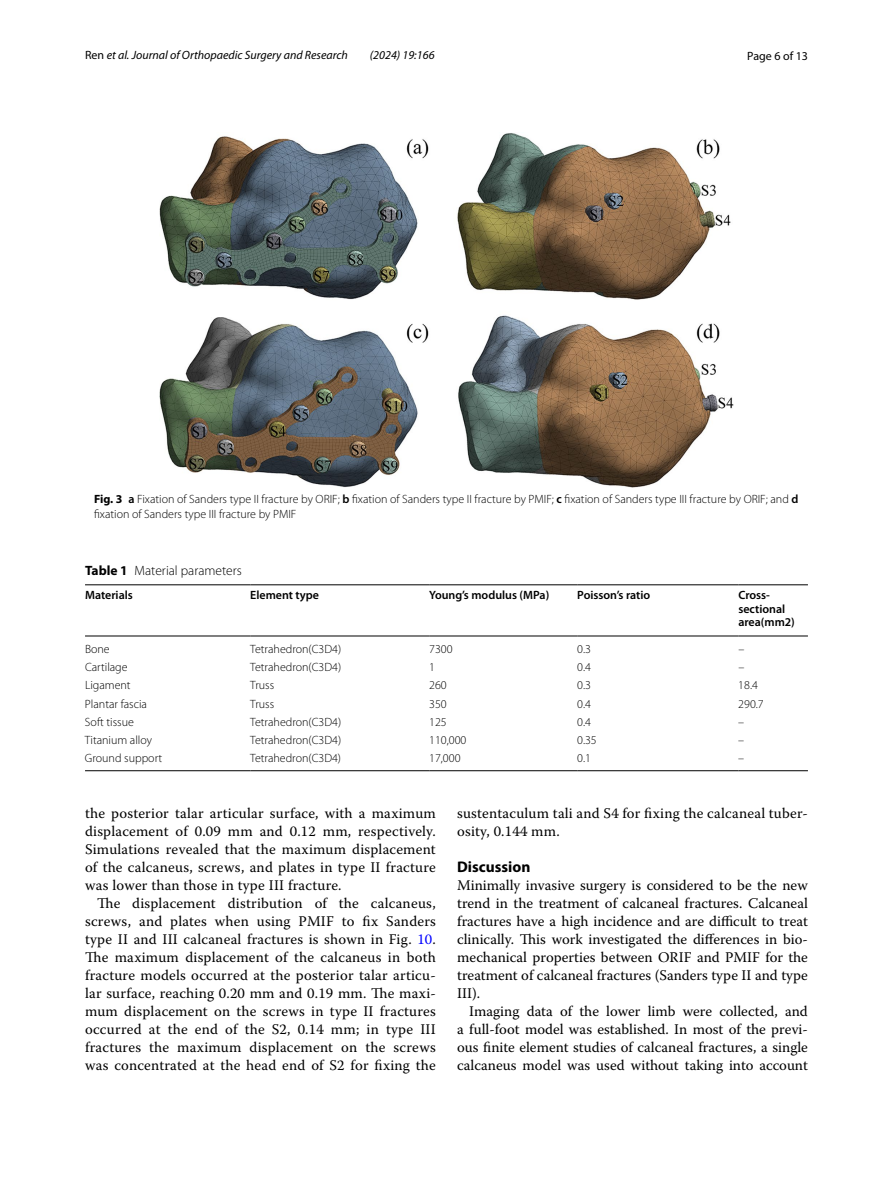
<style>
.page{position:relative;width:893px;height:1187px;background:#fff}
.page>*{position:absolute;margin:0;border:0;box-sizing:border-box;transform-origin:0 0}
.t1{font:700 15.45px "Myriad Pro";color:#000}
.t2{font:14.7px/18px "Warnock Pro";letter-spacing:.015em;color:#000;text-align:justify}
.t3{font:300 13.5px "Myriad Pro";color:#000}
.t4{font:300 12px/15px "Myriad Pro";color:#000}
.t5{font:600 12px/13.5px "Myriad Pro";color:#000}
.t6{font:italic 12px "Myriad Pro";color:#000}
.t7{font:12px "Myriad Pro";color:#000}
.s1{font-style:normal}
.s2{font-weight:700}
.s3{font-weight:600}
.s4{color:#00f}
</style>
<div class="page">
<img style="left:159px;top:133px;width:574px;height:354px">
<hr style="left:85px;top:584px;width:165px;height:1px;background:#000">
<hr style="left:85px;top:635px;width:165px;height:1px;background:#000">
<hr style="left:250px;top:584px;width:179px;height:1px;background:#000">
<hr style="left:250px;top:635px;width:179px;height:1px;background:#000">
<hr style="left:429px;top:584px;width:148px;height:1px;background:#000">
<hr style="left:429px;top:635px;width:148px;height:1px;background:#000">
<hr style="left:577px;top:584px;width:161px;height:1px;background:#000">
<hr style="left:577px;top:635px;width:161px;height:1px;background:#000">
<hr style="left:738px;top:584px;width:70px;height:1px;background:#000">
<hr style="left:738px;top:635px;width:70px;height:1px;background:#000">
<hr style="left:85px;top:770px;width:165px;height:1px;background:#000">
<hr style="left:250px;top:770px;width:179px;height:1px;background:#000">
<hr style="left:429px;top:770px;width:148px;height:1px;background:#000">
<hr style="left:577px;top:770px;width:161px;height:1px;background:#000">
<hr style="left:738px;top:770px;width:70px;height:1px;background:#000">
<p class="t6" style="left:85px;top:48px;width:264px"><span class="s1">Ren</span> et al. Journal of Orthopaedic Surgery and Research</p>
<p class="t6" style="left:370px;top:48px;width:66px">(2024) 19:166</p>
<p class="t7" style="left:747px;top:48px;width:62px">Page 6 of 13</p>
<p class="t4" style="left:94px;top:491px;width:706px"><span class="s2">Fig. 3</span> <span class="s3">a</span> Fixation of Sanders type II fracture by ORIF; <span class="s3">b</span> fixation of Sanders type II fracture by PMIF; <span class="s3">c</span> fixation of Sanders type III fracture by ORIF; and <span class="s3">d </span>fixation of Sanders type III fracture by PMIF</p>
<p class="t3" style="left:85px;top:563px;width:158px"><span class="s2">Table 1</span> Material parameters</p>
<p class="t5" style="left:85px;top:588px;width:49px">Materials</p>
<p class="t5" style="left:250px;top:588px;width:70px">Element type</p>
<p class="t5" style="left:429px;top:588px;width:122px">Young’s modulus (MPa)</p>
<p class="t5" style="left:577px;top:588px;width:75px">Poisson’s ratio</p>
<p class="t5" style="left:738px;top:588px;width:58px">Cross&shy;sectional area(mm2)</p>
<p class="t4" style="left:85px;top:641px;width:26px">Bone</p>
<p class="t4" style="left:250px;top:641px;width:92px">Tetrahedron(C3D4)</p>
<p class="t4" style="left:429px;top:641px;width:25px">7300</p>
<p class="t4" style="left:577px;top:641px;width:15px">0.3</p>
<p class="t4" style="left:738px;top:641px;width:7px">–</p>
<p class="t4" style="left:85px;top:660px;width:44px">Cartilage</p>
<p class="t4" style="left:250px;top:660px;width:92px">Tetrahedron(C3D4)</p>
<p class="t4" style="left:429px;top:660px;width:7px">1</p>
<p class="t4" style="left:577px;top:660px;width:15px">0.4</p>
<p class="t4" style="left:738px;top:660px;width:7px">–</p>
<p class="t4" style="left:85px;top:678px;width:47px">Ligament</p>
<p class="t4" style="left:250px;top:678px;width:25px">Truss</p>
<p class="t4" style="left:429px;top:678px;width:19px">260</p>
<p class="t4" style="left:577px;top:678px;width:15px">0.3</p>
<p class="t4" style="left:738px;top:678px;width:21px">18.4</p>
<p class="t4" style="left:85px;top:696px;width:64px">Plantar fascia</p>
<p class="t4" style="left:250px;top:696px;width:25px">Truss</p>
<p class="t4" style="left:429px;top:696px;width:19px">350</p>
<p class="t4" style="left:577px;top:696px;width:15px">0.4</p>
<p class="t4" style="left:738px;top:696px;width:27px">290.7</p>
<p class="t4" style="left:85px;top:714px;width:50px">Soft tissue</p>
<p class="t4" style="left:250px;top:714px;width:92px">Tetrahedron(C3D4)</p>
<p class="t4" style="left:429px;top:714px;width:19px">125</p>
<p class="t4" style="left:577px;top:714px;width:15px">0.4</p>
<p class="t4" style="left:738px;top:714px;width:7px">–</p>
<p class="t4" style="left:85px;top:732px;width:69px">Titanium alloy</p>
<p class="t4" style="left:250px;top:732px;width:92px">Tetrahedron(C3D4)</p>
<p class="t4" style="left:429px;top:732px;width:39px">110,000</p>
<p class="t4" style="left:577px;top:732px;width:21px">0.35</p>
<p class="t4" style="left:738px;top:732px;width:7px">–</p>
<p class="t4" style="left:85px;top:750px;width:79px">Ground support</p>
<p class="t4" style="left:250px;top:750px;width:92px">Tetrahedron(C3D4)</p>
<p class="t4" style="left:429px;top:750px;width:33px">17,000</p>
<p class="t4" style="left:577px;top:750px;width:15px">0.1</p>
<p class="t4" style="left:738px;top:750px;width:7px">–</p>
<p class="t2" style="left:85px;top:804px;width:352px">the posterior talar articular surface, with a maximum displacement of 0.09 mm and 0.12 mm, respectively.<br>Simulations revealed that the maximum displacement of the calcaneus, screws, and plates in type II fracture was lower than those in type III fracture.</p>
<p class="t2" style="left:85px;top:894px;width:352px;text-indent:12px">The displacement distribution of the calcaneus, screws, and plates when using PMIF to fix Sanders type II and III calcaneal fractures is shown in Fig. <span class="s4">10</span>.<br>The maximum displacement of the calcaneus in both fracture models occurred at the posterior talar articu&shy;lar surface, reaching 0.20 mm and 0.19 mm. The maxi&shy;mum displacement on the screws in type II fractures occurred at the end of the S2, 0.14 mm; in type III fractures the maximum displacement on the screws was concentrated at the head end of S2 for fixing the</p>
<p class="t2" style="left:457px;top:804px;width:352px">sustentaculum tali and S4 for fixing the calcaneal tuber&shy;osity, 0.144 mm.</p>
<p class="t1" style="left:457px;top:856px;width:75px">Discussion</p>
<p class="t2" style="left:457px;top:876px;width:352px">Minimally invasive surgery is considered to be the new trend in the treatment of calcaneal fractures. Calcaneal fractures have a high incidence and are difficult to treat clinically. This work investigated the differences in bio&shy;mechanical properties between ORIF and PMIF for the treatment of calcaneal fractures (Sanders type II and type III).</p>
<p class="t2" style="left:457px;top:1002px;width:352px;text-indent:12px">Imaging data of the lower limb were collected, and a full-foot model was established. In most of the previ&shy;ous finite element studies of calcaneal fractures, a single calcaneus model was used without taking into account</p>
</div>
